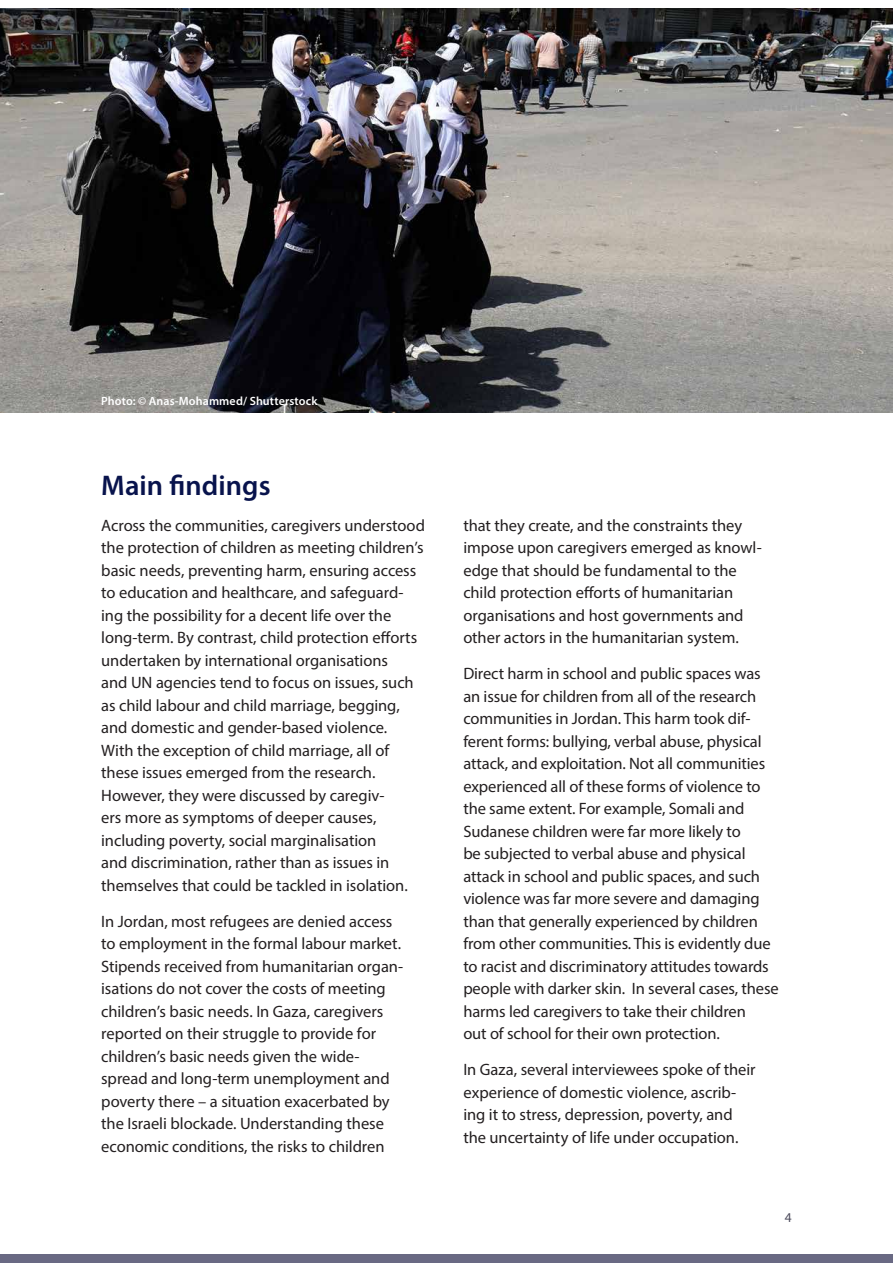
<style>
.page{position:relative;width:893px;height:1263px;background:#fff}
.page>*{position:absolute;margin:0;border:0;box-sizing:border-box;transform-origin:0 0}
.t1{font:600 28.5px "Myriad Pro";color:#08134c}
.t2{font:16.5px/22.5px "Myriad Pro";letter-spacing:-.005em;color:#231f20}
.t3{font:13.5px "Myriad Pro";color:#4c4b5c}
.t4{font:600 12px "Myriad Pro";letter-spacing:.01em;color:#fff}
</style>
<div class="page">
<div style="left:0;top:1254px;width:893px;height:9px;background:#696983"></div>
<img style="left:0;top:9px;width:893px;height:403px">
<p class="t4" style="left:101px;top:393px;width:218px">Photo: © Anas-Mohammed/ Shutterstock</p>
<h1 class="t1" style="left:101px;top:467px;width:171px">Main findings</h1>
<p class="t2" style="left:101px;top:513px;width:325px">Across the communities, caregivers understood the protection of children as meeting children’s basic needs, preventing harm, ensuring access to education and healthcare, and safeguard&shy;ing the possibility for a decent life over the long-term. By contrast, child protection efforts undertaken by international organisations<br>and UN agencies tend to focus on issues, such as child labour and child marriage, begging, and domestic and gender-based violence.<br>With the exception of child marriage, all of these issues emerged from the research.<br>However, they were discussed by caregiv-<br>ers more as symptoms of deeper causes, including poverty, social marginalisation<br>and discrimination, rather than as issues in themselves that could be tackled in isolation.</p>
<p class="t2" style="left:101px;top:909px;width:304px">In Jordan, most refugees are denied access to employment in the formal labour market.<br>Stipends received from humanitarian organ&shy;isations do not cover the costs of meeting children’s basic needs. In Gaza, caregivers reported on their struggle to provide for children’s basic needs given the wide&shy;spread and long-term unemployment and poverty there – a situation exacerbated by the Israeli blockade. Understanding these economic conditions, the risks to children</p>
<p class="t2" style="left:463px;top:514px;width:300px">that they create, and the constraints they impose upon caregivers emerged as knowl&shy;edge that should be fundamental to the child protection efforts of humanitarian organisations and host governments and other actors in the humanitarian system.</p>
<p class="t2" style="left:463px;top:662px;width:317px">Direct harm in school and public spaces was an issue for children from all of the research communities in Jordan. This harm took dif&shy;ferent forms: bullying, verbal abuse, physical attack, and exploitation. Not all communities experienced all of these forms of violence to the same extent. For example, Somali and Sudanese children were far more likely to<br>be subjected to verbal abuse and physical attack in school and public spaces, and such violence was far more severe and damaging than that generally experienced by children from other communities. This is evidently due to racist and discriminatory attitudes towards people with darker skin. In several cases, these harms led caregivers to take their children<br>out of school for their own protection.</p>
<p class="t2" style="left:463px;top:1058px;width:294px">In Gaza, several interviewees spoke of their experience of domestic violence, ascrib&shy;ing it to stress, depression, poverty, and the uncertainty of life under occupation.</p>
<p class="t3" style="left:785px;top:1209px;width:8px">4</p>
</div>
